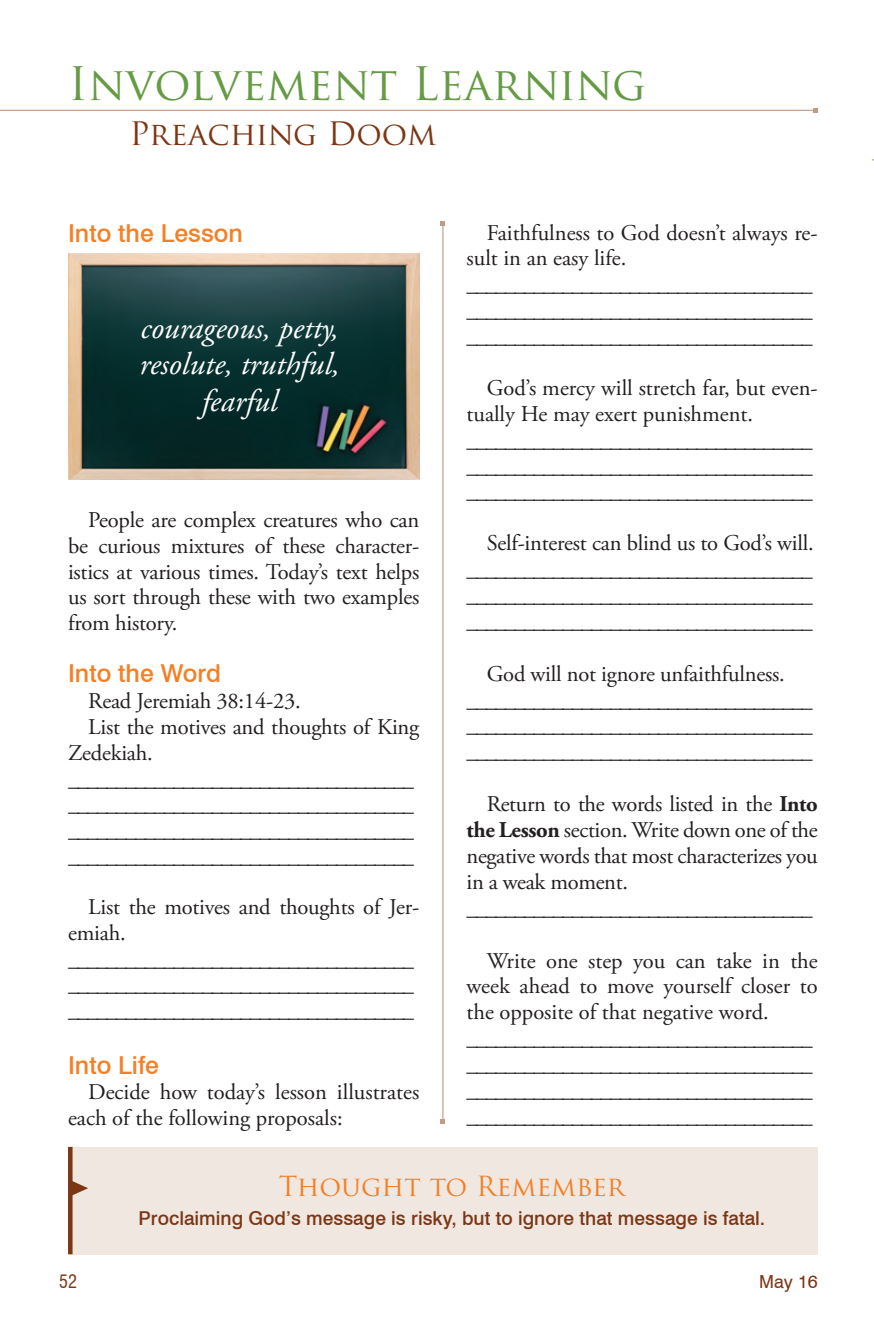
<style>
.page{position:relative;width:874px;height:1336px;background:#fff}
.page>*{position:absolute;margin:0;border:0;box-sizing:border-box;transform-origin:0 0}
.t1{font:45px "Trajan Pro";color:#659b44}
.t2{font:italic 31.5px/36px "Adobe Garamond Pro";color:#fff;text-align:center}
.t3{font:31.5px "Trajan Pro";color:#7c3615}
.t4{font:27px "Trajan Pro";color:#f48026}
.t5{font:500 24.75px "Swiss 721 BT";color:#f48026}
.t6{font:22.5px/25.9px "Adobe Garamond Pro";letter-spacing:-.015em;color:#231f20}
.t7{font:500 19.12px "Swiss 721 BT";color:#7c3615}
.t8{font:18px "Swiss 721 BT";color:#7c3615}
.t9{font:condensed 18px "Swiss 721 BT";color:#7c3615}
.s1{font-weight:700}
</style>
<div class="page">
<hr style="left:442px;top:223px;width:1px;height:898px;background:#c39b84">
<svg style="left:440px;top:221px;width:5px;height:5px"></svg>
<svg style="left:440px;top:1119px;width:5px;height:4px"></svg>
<hr style="left:0;top:110px;width:815px;height:1px;background:#c39b84">
<svg style="left:813px;top:108px;width:4px;height:5px"></svg>
<div style="left:73px;top:1147px;width:744px;height:107px;background:#f0e7e0"></div>
<div style="left:68px;top:1147px;width:5px;height:107px;background:#7c3615"></div>
<svg style="left:72px;top:1180px;width:16px;height:17px"></svg>
<img style="left:68px;top:254px;width:351px;height:226px">
<h1 class="t1" style="left:68px;top:55px;width:579px">Involvement Learning</h1>
<h2 class="t3" style="left:129px;top:113px;width:308px">Preaching Doom</h2>
<p class="t5" style="left:68px;top:218px;width:176px">Into the Lesson</p>
<h2 class="t2" style="left:139px;top:311px;width:201px">courageous, petty, resolute, truthful, fearful</h2>
<p class="t6" style="left:68px;top:507px;width:353px;text-align:justify;text-indent:20px">People are complex creatures who can be curious mixtures of these character&shy;istics at various times. Today’s text helps us sort through these with two examples from history.</p>
<p class="t5" style="left:68px;top:658px;width:155px">Into the Word</p>
<p class="t6" style="left:88px;top:689px;width:214px">Read Jeremiah 38:14-23.</p>
<p class="t6" style="left:88px;top:714px;width:332px">List the motives and thoughts of King</p>
<p class="t6" style="left:68px;top:740px;width:86px">Zedekiah.</p>
<p class="t6" style="left:68px;top:766px;width:347px">____________________________________</p>
<p class="t6" style="left:68px;top:792px;width:347px">____________________________________</p>
<p class="t6" style="left:68px;top:818px;width:347px">____________________________________</p>
<p class="t6" style="left:68px;top:844px;width:347px">____________________________________</p>
<p class="t6" style="left:68px;top:894px;width:352px;text-indent:20px">List the motives and thoughts of Jer&shy;emiah. ____________________________________ ____________________________________ ____________________________________</p>
<p class="t5" style="left:68px;top:1050px;width:92px">Into Life</p>
<p class="t6" style="left:68px;top:1080px;width:352px;text-indent:20px">Decide how today’s lesson illustrates each of the following proposals:</p>
<p class="t6" style="left:466px;top:220px;width:352px;text-indent:20px">Faithfulness to God doesn’t always re&shy;sult in an easy life. ____________________________________ ____________________________________ ____________________________________</p>
<p class="t6" style="left:466px;top:376px;width:353px;text-indent:20px">God’s mercy will stretch far, but even&shy;tually He may exert punishment. ____________________________________ ____________________________________ ____________________________________</p>
<p class="t6" style="left:466px;top:531px;width:348px;text-align:justify;text-indent:20px">Self-interest can blind us to God’s will. ____________________________________ ____________________________________ ____________________________________</p>
<p class="t6" style="left:466px;top:661px;width:347px;text-align:center">God will not ignore unfaithfulness. ____________________________________ ____________________________________ ____________________________________</p>
<p class="t6" style="left:466px;top:792px;width:353px;text-indent:20px">Return to the words listed in the <span class="s1">Into the Lesson</span> section. Write down one of the negative words that most characterizes you in a weak moment. ____________________________________</p>
<p class="t6" style="left:466px;top:948px;width:353px;text-indent:20px">Write one step you can take in the week ahead to move yourself closer to the opposite of that negative word. ____________________________________ ____________________________________ ____________________________________ ____________________________________</p>
<p class="t4" style="left:279px;top:1169px;width:348px">Thought to Remember</p>
<p class="t7" style="left:139px;top:1207px;width:628px">Proclaiming God’s message is risky, but to ignore that message is fatal.</p>
<p class="t9" style="left:59px;top:1270px;width:19px">52</p>
<p class="t8" style="left:759px;top:1270px;width:60px">May 16</p>
</div>
